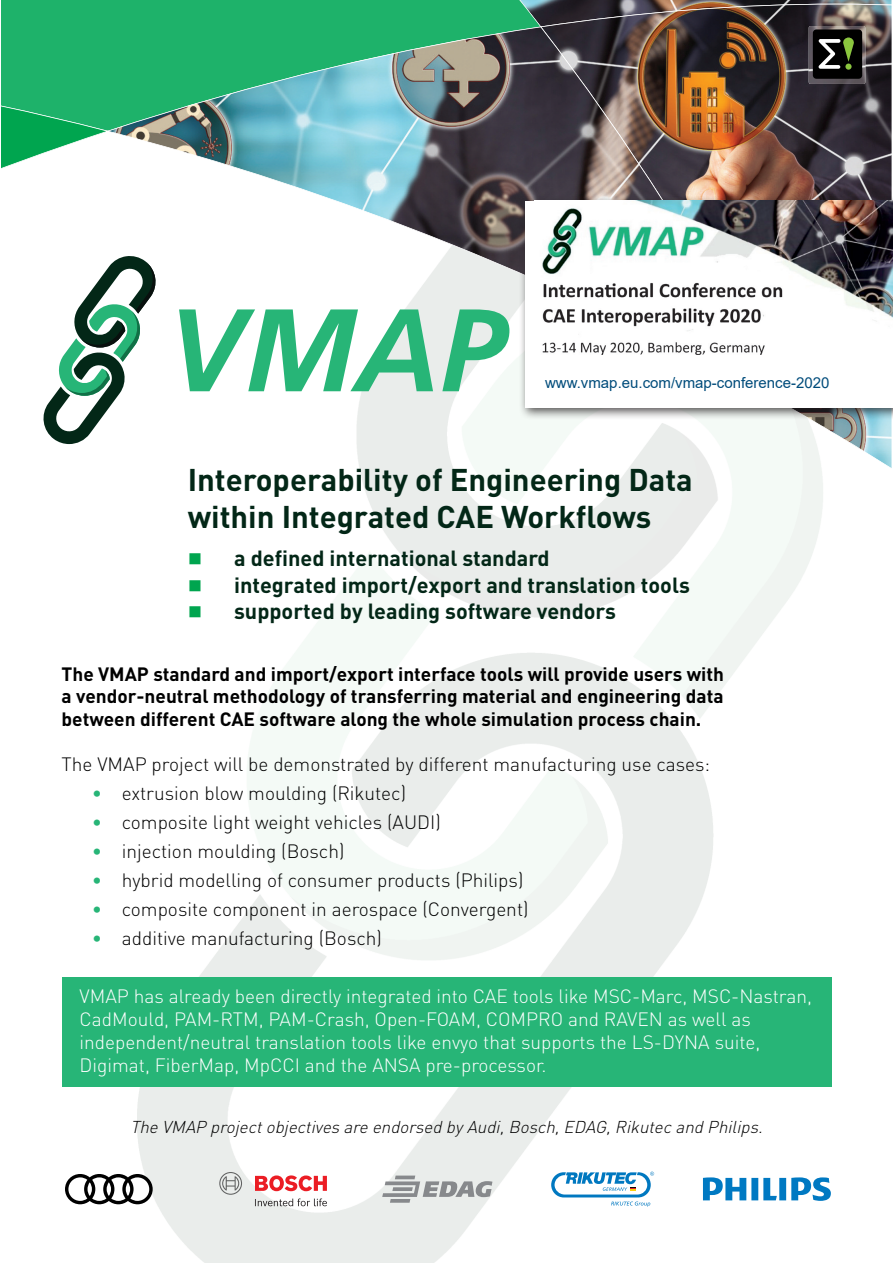
<style>
.page{position:relative;width:893px;height:1263px;background:#fff}
.page>*{position:absolute;margin:0;border:0;box-sizing:border-box;transform-origin:0 0}
.t1{font:700 31.05px/37.2px "DIN";color:#032717}
.t2{font:700 21.75px/26.5px "DIN";color:#032717}
.t3{font:300 19.05px "DIN";color:#000}
.t4{font:300 19.05px/23px "DIN";color:#fff}
.t5{font:700 19.05px/23px "DIN";color:#000;text-align:justify}
.t6{font:italic 300 16.95px "DIN";color:#000}
.t7{font:15px "Arial";color:#004c7b}
.s1{color:#27b577}
</style>
<div class="page">
<img style="left:137px;top:403px;width:695px;height:860px">
<svg style="left:551px;top:1172px;width:103px;height:34px"></svg>
<svg style="left:382px;top:1175px;width:110px;height:28px;background:#c2c5c5"></svg>
<div style="left:1px;top:0;width:114px;height:58px;background:#1eb26a"></div>
<svg style="left:540px;top:32px;width:351px;height:477px"></svg>
<img style="left:106px;top:26px;width:675px;height:377px">
<img style="left:809px;top:32px;width:56px;height:52px">
<div style="left:813px;top:29px;width:49px;height:50px;background:#000;border-radius:4px"></div>
<svg style="left:818px;top:38px;width:36px;height:32px"></svg>
<svg style="left:1px;top:58px;width:155px;height:395px"></svg>
<svg style="left:179px;top:309px;width:254px;height:82px"></svg>
<svg style="left:442px;top:309px;width:67px;height:82px"></svg>
<svg style="left:65px;top:1174px;width:88px;height:30px"></svg>
<svg style="left:219px;top:1172px;width:23px;height:23px"></svg>
<svg style="left:255px;top:1175px;width:72px;height:16px"></svg>
<svg style="left:255px;top:1198px;width:72px;height:8px"></svg>
<svg style="left:703px;top:1177px;width:128px;height:24px"></svg>
<div style="left:62px;top:977px;width:769px;height:110px;background:#27b577"></div>
<img style="left:115px;top:0;width:777px;height:32px">
<div style="left:519px;top:195px;width:374px;height:225px;background:#231f20;opacity:.75"></div>
<div style="left:525px;top:201px;width:368px;height:207px;background:#fff"></div>
<img style="left:542px;top:201px;width:351px;height:154px">
<svg style="left:190px;top:553px;width:11px;height:12px"></svg>
<svg style="left:190px;top:580px;width:11px;height:11px"></svg>
<svg style="left:190px;top:606px;width:11px;height:12px"></svg>
<p class="t7" style="left:545px;top:373px;width:286px">www.vmap.eu.com/vmap-conference-2020</p>
<h1 class="t1" style="left:188px;top:460px;width:507px">Interoperability of Engineering Data within Integrated CAE Workflows</h1>
<p class="t2" style="left:234px;top:544px;width:457px">a defined international standard<br>integrated import/export and translation tools supported by leading software vendors</p>
<p class="t5" style="left:62px;top:661px;width:664px">The VMAP standard and import/export interface tools will provide users with a vendor-neutral methodology of transferring material and engineering data between different CAE software along the whole simulation process chain.</p>
<p class="t3" style="left:62px;top:753px;width:650px">The VMAP project will be demonstrated by different manufacturing use cases:</p>
<p class="t3" style="left:92px;top:782px;width:316px"><span class="s1">•</span> extrusion blow moulding (Rikutec)</p>
<p class="t3" style="left:92px;top:811px;width:351px"><span class="s1">•</span> composite light weight vehicles (AUDI)</p>
<p class="t3" style="left:92px;top:840px;width:254px"><span class="s1">•</span> injection moulding (Bosch)</p>
<p class="t3" style="left:92px;top:869px;width:433px"><span class="s1">•</span> hybrid modelling of consumer products (Philips)</p>
<p class="t3" style="left:92px;top:897px;width:438px"><span class="s1">•</span> composite component in aerospace (Convergent)</p>
<p class="t3" style="left:92px;top:926px;width:292px"><span class="s1">•</span> additive manufacturing (Bosch)</p>
<p class="t4" style="left:80px;top:984px;width:734px">VMAP has already been directly integrated into CAE tools like MSC-Marc, MSC-Nastran, CadMould, PAM-RTM, PAM-Crash, Open-FOAM, COMPRO and RAVEN as well as independent/neutral translation tools like envyo that supports the LS-DYNA suite, Digimat, FiberMap, MpCCI and the ANSA pre-processor.</p>
<p class="t6" style="left:130px;top:1117px;width:638px">The VMAP projectobjectives are endorsed byAudi,Bosch,EDAG,Rikutec and Philips.</p>
</div>
